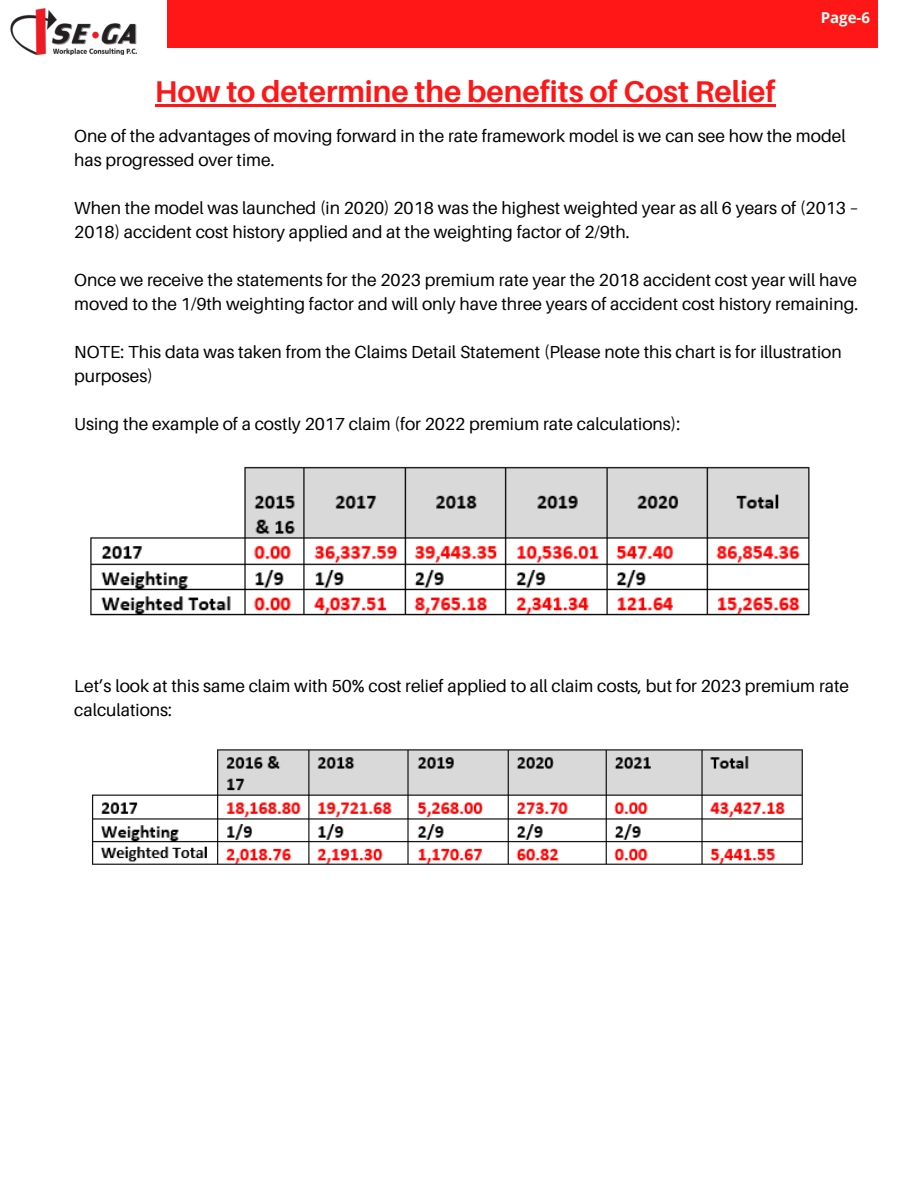
<style>
.page{position:relative;width:918px;height:1188px;background:#fff}
.page>*{position:absolute;margin:0;border:0;box-sizing:border-box;transform-origin:0 0}
.t1{font:700 30px "Aileron";color:#ff1616}
.t2{font:17.4px/24px "Aileron";color:#000}
.t3{font:700 15px "Open Sans";color:#fffff9}
</style>
<div class="page">
<div style="left:167px;top:0;width:711px;height:48px;background:#ff1616"></div>
<img style="left:10px;top:8px;width:127px;height:46px">
<img style="left:90px;top:466px;width:720px;height:150px">
<img style="left:92px;top:749px;width:711px;height:116px">
<hr style="left:155px;top:105px;width:621px;height:2px;background:#ff1616">
<h1 class="t1" style="left:155px;top:73px;width:622px">How to determine the benefits of Cost Relief</h1>
<p class="t3" style="left:821px;top:7px;width:51px">Page-6</p>
<p class="t2" style="left:74px;top:123px;width:773px">One of the advantages of moving forward in the rate framework model is we can see how the model has progressed over time.</p>
<p class="t2" style="left:74px;top:195px;width:786px">When the model was launched (in 2020) 2018 was the highest weighted year as all 6 years of (2013 –<br>2018) accident cost history applied and at the weighting factor of 2/9th.</p>
<p class="t2" style="left:74px;top:267px;width:786px">Once we receive the statements for the 2023 premium rate year the 2018 accident cost year will have moved to the 1/9th weighting factor and will only have three years of accident cost history remaining.</p>
<p class="t2" style="left:74px;top:339px;width:769px">NOTE: This data was taken from the Claims Detail Statement (Please note this chart is for illustration purposes)</p>
<p class="t2" style="left:74px;top:411px;width:608px">Using the example of a costly 2017 claim (for 2022 premium rate calculations):</p>
<p class="t2" style="left:74px;top:674px;width:776px">Let’s look at this same claim with 50% cost relief applied to all claim costs, but for 2023 premium rate calculations:</p>
</div>
